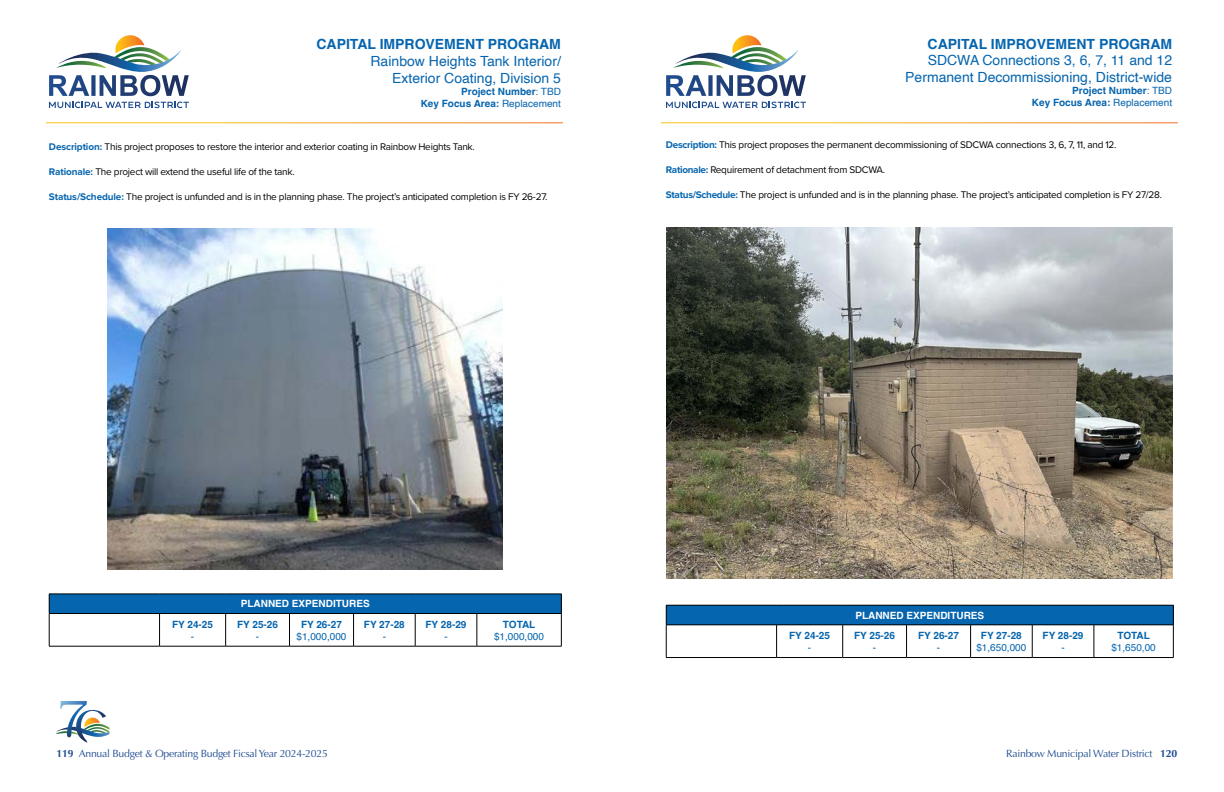
<style>
.page{position:relative;width:1224px;height:792px;background:#fff}
.page>*{position:absolute;margin:0;border:0;box-sizing:border-box;transform-origin:0 0}
.t1{font:14px/16.8px "Helvetica";color:#0665af;text-align:right}
.t2{font:700 14px "Helvetica";color:#0665af}
.t3{font:10.5px "Optima";letter-spacing:-.025em;color:#204c90}
.t4{font:10px "Proxima Nova";letter-spacing:-.025em;color:#000}
.t5{font:700 10px/12px "Helvetica";color:#0665af;text-align:right}
.t6{font:10px "Helvetica";color:#0665af}
.t7{font:700 10px "Helvetica";color:#fff}
.s1{font-weight:400}
.s2{font-weight:700;color:#0665af}
.s3{font-weight:700}
</style>
<div class="page">
<div style="left:49px;top:594px;width:512px;height:20px;background:#0665af"></div>
<hr style="left:49px;top:594px;width:111px;height:1px;background:#000">
<svg style="left:49px;top:594px;width:1px;height:19px"></svg>
<hr style="left:160px;top:594px;width:66px;height:1px;background:#000">
<hr style="left:226px;top:594px;width:64px;height:1px;background:#000">
<hr style="left:290px;top:594px;width:64px;height:1px;background:#000">
<hr style="left:354px;top:594px;width:61px;height:1px;background:#000">
<hr style="left:415px;top:594px;width:62px;height:1px;background:#000">
<hr style="left:477px;top:594px;width:85px;height:1px;background:#000">
<svg style="left:561px;top:594px;width:1px;height:19px"></svg>
<hr style="left:49px;top:613px;width:111px;height:1px;background:#000">
<hr style="left:49px;top:614px;width:1px;height:32px;background:#000">
<hr style="left:160px;top:613px;width:66px;height:1px;background:#000">
<hr style="left:159px;top:614px;width:1px;height:32px;background:#000">
<hr style="left:226px;top:613px;width:64px;height:1px;background:#000">
<hr style="left:225px;top:614px;width:1px;height:32px;background:#000">
<hr style="left:290px;top:613px;width:64px;height:1px;background:#000">
<hr style="left:289px;top:614px;width:1px;height:32px;background:#000">
<hr style="left:354px;top:613px;width:61px;height:1px;background:#000">
<hr style="left:353px;top:614px;width:1px;height:32px;background:#000">
<hr style="left:415px;top:613px;width:62px;height:1px;background:#000">
<hr style="left:415px;top:614px;width:1px;height:32px;background:#000">
<hr style="left:477px;top:613px;width:85px;height:1px;background:#000">
<hr style="left:477px;top:614px;width:1px;height:32px;background:#000">
<hr style="left:561px;top:614px;width:1px;height:32px;background:#000">
<hr style="left:49px;top:646px;width:111px;height:1px;background:#000">
<hr style="left:160px;top:646px;width:66px;height:1px;background:#000">
<hr style="left:226px;top:646px;width:64px;height:1px;background:#000">
<hr style="left:290px;top:646px;width:64px;height:1px;background:#000">
<hr style="left:354px;top:646px;width:61px;height:1px;background:#000">
<hr style="left:415px;top:646px;width:62px;height:1px;background:#000">
<hr style="left:477px;top:646px;width:85px;height:1px;background:#000">
<img style="left:108px;top:228px;width:395px;height:341px">
<svg style="left:56px;top:701px;width:53px;height:42px"></svg>
<svg style="left:49px;top:102px;width:140px;height:6px"></svg>
<svg style="left:49px;top:35px;width:140px;height:61px"></svg>
<svg style="left:666px;top:102px;width:140px;height:6px"></svg>
<svg style="left:666px;top:35px;width:140px;height:61px"></svg>
<div style="left:666px;top:605px;width:507px;height:20px;background:#0665af"></div>
<hr style="left:666px;top:605px;width:111px;height:1px;background:#000">
<svg style="left:666px;top:605px;width:1px;height:20px"></svg>
<hr style="left:777px;top:605px;width:66px;height:1px;background:#000">
<hr style="left:843px;top:605px;width:64px;height:1px;background:#000">
<hr style="left:907px;top:605px;width:64px;height:1px;background:#000">
<hr style="left:971px;top:605px;width:61px;height:1px;background:#000">
<hr style="left:1032px;top:605px;width:62px;height:1px;background:#000">
<hr style="left:1094px;top:605px;width:80px;height:1px;background:#000">
<svg style="left:1173px;top:605px;width:1px;height:20px"></svg>
<hr style="left:666px;top:625px;width:111px;height:1px;background:#000">
<hr style="left:666px;top:625px;width:1px;height:32px;background:#000">
<hr style="left:777px;top:625px;width:66px;height:1px;background:#000">
<hr style="left:776px;top:625px;width:1px;height:32px;background:#000">
<hr style="left:843px;top:625px;width:64px;height:1px;background:#000">
<hr style="left:842px;top:625px;width:1px;height:32px;background:#000">
<hr style="left:907px;top:625px;width:64px;height:1px;background:#000">
<hr style="left:906px;top:625px;width:1px;height:32px;background:#000">
<hr style="left:971px;top:625px;width:61px;height:1px;background:#000">
<hr style="left:970px;top:625px;width:1px;height:32px;background:#000">
<hr style="left:1032px;top:625px;width:62px;height:1px;background:#000">
<hr style="left:1032px;top:625px;width:1px;height:32px;background:#000">
<hr style="left:1094px;top:625px;width:80px;height:1px;background:#000">
<hr style="left:1094px;top:625px;width:1px;height:32px;background:#000">
<hr style="left:1173px;top:625px;width:1px;height:32px;background:#000">
<hr style="left:666px;top:657px;width:111px;height:1px;background:#000">
<hr style="left:777px;top:657px;width:66px;height:1px;background:#000">
<hr style="left:843px;top:657px;width:64px;height:1px;background:#000">
<hr style="left:907px;top:657px;width:64px;height:1px;background:#000">
<hr style="left:971px;top:657px;width:61px;height:1px;background:#000">
<hr style="left:1032px;top:657px;width:62px;height:1px;background:#000">
<hr style="left:1094px;top:657px;width:80px;height:1px;background:#000">
<img style="left:666px;top:227px;width:506px;height:351px">
<h1 class="t2" style="left:316px;top:36px;width:246px">CAPITAL IMPROVEMENT PROGRAM</h1>
<h1 class="t1" style="left:371px;top:53px;width:192px">Rainbow Heights Tank Interior/<br>Exterior Coating, Division 5</h1>
<p class="t5" style="left:421px;top:87px;width:142px">Project Number<span class="s1">: TBD<br></span>Key Focus Area: <span class="s1">Replacement</span></p>
<p class="t4" style="left:49px;top:139px;width:427px"><span class="s2">Description:</span> This project proposes to restore the interior and exterior coating in Rainbow Heights Tank.</p>
<p class="t4" style="left:49px;top:164px;width:247px"><span class="s2">Rationale:</span> The project will extend the useful life of the tank.</p>
<p class="t4" style="left:49px;top:189px;width:500px"><span class="s2">Status/Schedule:</span> The project is unfunded and is in the planning phase. The project’s anticipated completion is FY 26-27.</p>
<h1 class="t2" style="left:928px;top:35px;width:246px">CAPITAL IMPROVEMENT PROGRAM</h1>
<h1 class="t1" style="left:905px;top:52px;width:268px">SDCWA Connections 3, 6, 7, 11 and 12<br>Permanent Decommissioning, District-wide</h1>
<p class="t5" style="left:1032px;top:86px;width:142px">Project Number<span class="s1">: TBD<br></span>Key Focus Area: <span class="s1">Replacement</span></p>
<p class="t4" style="left:666px;top:138px;width:452px"><span class="s2">Description:</span> This project proposes the permanent decommissioning of SDCWA connections 3, 6, 7, 11, and 12.</p>
<p class="t4" style="left:666px;top:162px;width:221px"><span class="s2">Rationale:</span> Requirement of detachment from SDCWA.</p>
<p class="t4" style="left:666px;top:187px;width:498px"><span class="s2">Status/Schedule:</span> The project is unfunded and is in the planning phase. The project’s anticipated completion is FY 27/28.</p>
<p class="t5" style="left:172px;top:619px;width:42px">FY 24-25</p>
<p class="t6" style="left:191px;top:628px;width:5px">-</p>
<p class="t7" style="left:241px;top:598px;width:130px">PLANNED EXPENDITURES</p>
<p class="t5" style="left:237px;top:619px;width:42px">FY 25-26</p>
<p class="t6" style="left:256px;top:628px;width:5px">-</p>
<p class="t5" style="left:301px;top:619px;width:42px">FY 26-27</p>
<p class="t6" style="left:296px;top:628px;width:52px">$1,000,000</p>
<p class="t5" style="left:364px;top:619px;width:42px">FY 27-28</p>
<p class="t6" style="left:383px;top:628px;width:5px">-</p>
<p class="t5" style="left:426px;top:619px;width:42px">FY 28-29</p>
<p class="t6" style="left:444px;top:628px;width:5px">-</p>
<p class="t5" style="left:503px;top:619px;width:34px">TOTAL</p>
<p class="t6" style="left:494px;top:628px;width:52px">$1,000,000</p>
<p class="t5" style="left:789px;top:631px;width:42px">FY 24-25</p>
<p class="t6" style="left:808px;top:640px;width:5px">-</p>
<p class="t7" style="left:855px;top:609px;width:130px">PLANNED EXPENDITURES</p>
<p class="t5" style="left:854px;top:631px;width:42px">FY 25-26</p>
<p class="t6" style="left:873px;top:640px;width:5px">-</p>
<p class="t5" style="left:918px;top:631px;width:42px">FY 26-27</p>
<p class="t6" style="left:937px;top:640px;width:5px">-</p>
<p class="t5" style="left:981px;top:631px;width:42px">FY 27-28</p>
<p class="t6" style="left:976px;top:640px;width:52px">$1,650,000</p>
<p class="t5" style="left:1043px;top:631px;width:42px">FY 28-29</p>
<p class="t6" style="left:1061px;top:640px;width:5px">-</p>
<p class="t5" style="left:1117px;top:631px;width:34px">TOTAL</p>
<p class="t6" style="left:1111px;top:640px;width:46px">$1,650,00</p>
<p class="t3" style="left:57px;top:748px;width:273px"><span class="s3">119</span> Annual Budget &amp; Operating Budget Ficsal Year 2024-2025</p>
<p class="t3" style="left:1006px;top:748px;width:172px">Rainbow Municipal Water District <span class="s3">120</span></p>
</div>
